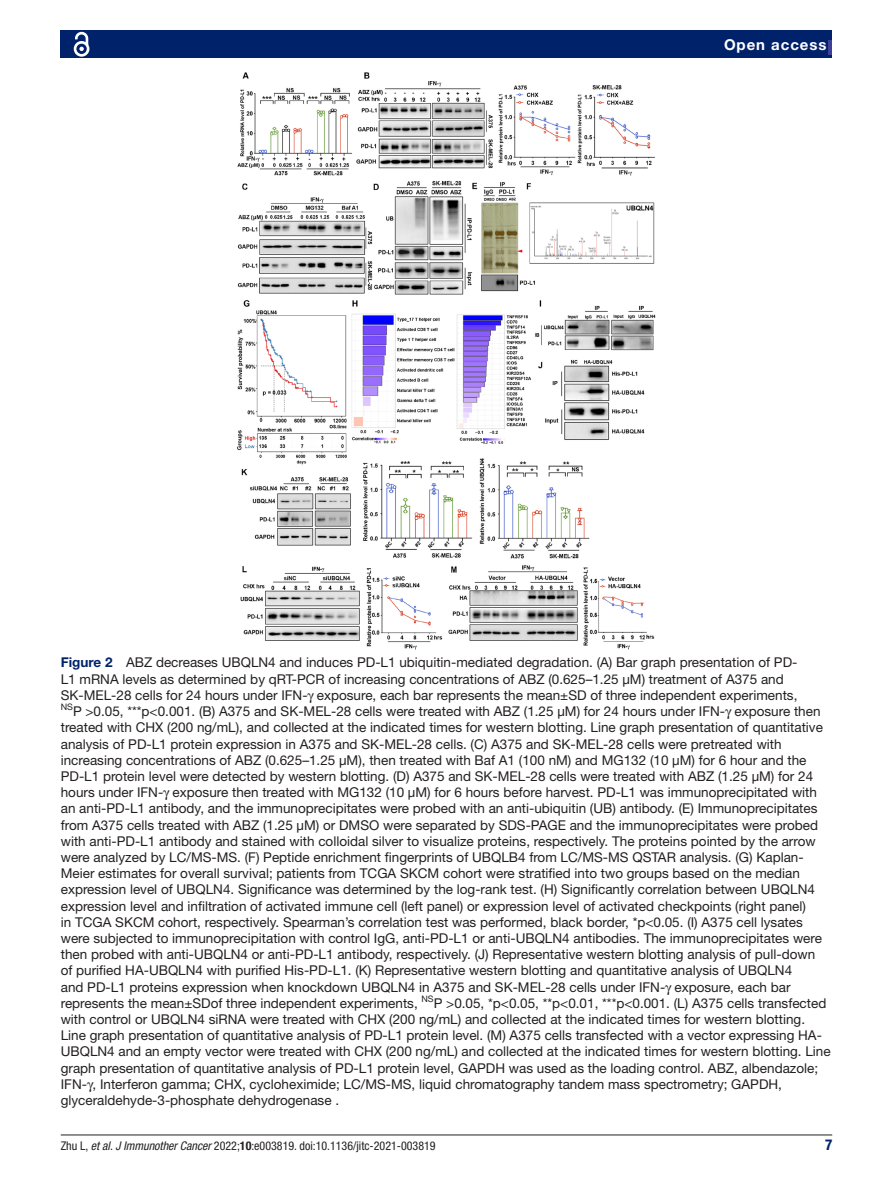
<style>
.page{position:relative;width:893px;height:1191px;background:#fff}
.page>*{position:absolute;margin:0;border:0;box-sizing:border-box;transform-origin:0 0}
.t1{font:700 15px "Helvetica Neue LT Std";letter-spacing:.065em;color:#fff}
.t2{font:700 condensed 15px "Helvetica Neue LT Std";color:#00226b}
.t3{font:13.5px/16.2px "Helvetica Neue LT Std";color:#231f20}
.t4{font:condensed 12px "Helvetica Neue LT Std";color:#231f20}
.s1{font-weight:700;color:#00226b}
.s2{font-style:italic}
.s3{font-weight:700}
</style>
<div class="page">
<hr style="left:61px;top:1134px;width:771px;height:1px;background:#231f20">
<div style="left:61px;top:31px;width:771px;height:27px;background:#00226b"></div>
<hr style="left:828px;top:40px;width:4px;height:15px;background:#414099">
<svg style="left:73px;top:31px;width:17px;height:26px"></svg>
<img style="left:237px;top:73px;width:419px;height:577px">
<p class="t1" style="left:724px;top:35px;width:104px">Open access</p>
<p class="t3" style="left:61px;top:654px;width:771px"><span class="s1">Figure 2</span> ABZ decreases UBQLN4 and induces PD-L1 ubiquitin-mediated degradation. (A) Bar graph presentation of PD-<br>L1 mRNA levels as determined by qRT-PCR of increasing concentrations of ABZ (0.625–1.25 µM) treatment of A375 and SK-MEL-28 cells for 24 hours under IFN- exposure, each bar represents the mean±SD of three independent experiments,<br><sup>NS</sup>P &gt;0.05, ***p&lt;0.001. (B) A375 and SK-MEL-28 cells were treated with ABZ (1.25 µM) for 24 hours under IFN- exposure then treated with CHX (200 ng/mL), and collected at the indicated times for western blotting. Line graph presentation of quantitative analysis of PD-L1 protein expression in A375 and SK-MEL-28 cells. (C) A375 and SK-MEL-28 cells were pretreated with increasing concentrations of ABZ (0.625–1.25 µM), then treated with Baf A1 (100 nM) and MG132 (10 µM) for 6 hour and the PD-L1 protein level were detected by western blotting. (D) A375 and SK-MEL-28 cells were treated with ABZ (1.25 µM) for 24 hours under IFN- exposure then treated with MG132 (10 µM) for 6 hours before harvest. PD-L1 was immunoprecipitated with an anti-PD-L1 antibody, and the immunoprecipitates were probed with an anti-ubiquitin (UB) antibody. (E) Immunoprecipitates from A375 cells treated with ABZ (1.25 µM) or DMSO were separated by SDS-PAGE and the immunoprecipitates were probed with anti-PD-L1 antibody and stained with colloidal silver to visualize proteins, respectively. The proteins pointed by the arrow were analyzed by LC/MS-MS. (F) Peptide enrichment fingerprints of UBQLB4 from LC/MS-MS QSTAR analysis. (G) Kaplan-Meier estimates for overall survival; patients from TCGA SKCM cohort were stratified into two groups based on the median expression level of UBQLN4. Significance was determined by the log-rank test. (H) Significantly correlation between UBQLN4 expression level and infiltration of activated immune cell (left panel) or expression level of activated checkpoints (right panel)<br>in TCGA SKCM cohort, respectively. Spearman’s correlation test was performed, black border, *p&lt;0.05. (I) A375 cell lysates were subjected to immunoprecipitation with control IgG, anti-PD-L1 or anti-UBQLN4 antibodies. The immunoprecipitates were then probed with anti-UBQLN4 or anti-PD-L1 antibody, respectively. (J) Representative western blotting analysis of pull-down<br>of purified HA-UBQLN4 with purified His-PD-L1. (K) Representative western blotting and quantitative analysis of UBQLN4<br>and PD-L1 proteins expression when knockdown UBQLN4 in A375 and SK-MEL-28 cells under IFN- exposure, each bar represents the mean±SDof three independent experiments, <sup>NS</sup>P &gt;0.05, *p&lt;0.05, **p&lt;0.01, ***p&lt;0.001. (L) A375 cells transfected with control or UBQLN4 siRNA were treated with CHX (200 ng/mL) and collected at the indicated times for western blotting.<br>Line graph presentation of quantitative analysis of PD-L1 protein level. (M) A375 cells transfected with a vector expressing HA-UBQLN4 and an empty vector were treated with CHX (200 ng/mL) and collected at the indicated times for western blotting. Line graph presentation of quantitative analysis of PD-L1 protein level, GAPDH was used as the loading control. ABZ, albendazole; IFN- , Interferon gamma; CHX, cycloheximide; LC/MS-MS, liquid chromatography tandem mass spectrometry; GAPDH, glyceraldehyde-3-phosphate dehydrogenase .</p>
<p class="t4" style="left:61px;top:1138px;width:376px">Zhu L, <span class="s2">et al</span>. <span class="s2">J Immunother Cancer</span> 2022;<span class="s3">10</span>:e003819. doi:10.1136/jitc-2021-003819</p>
<p class="t2" style="left:825px;top:1135px;width:9px">7</p>
</div>
